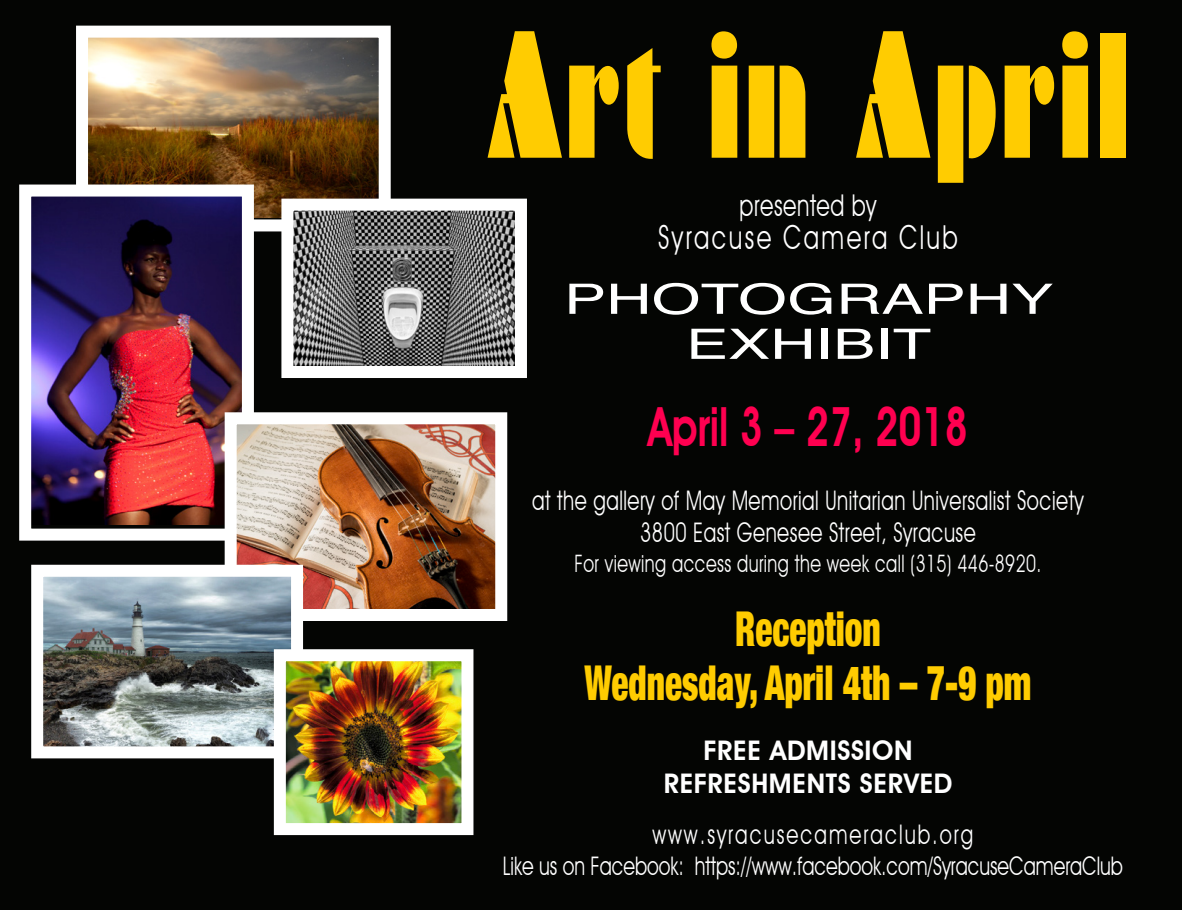
<style>
.page{position:relative;width:1182px;height:910px;background:#fff}
.page>*{position:absolute;margin:0;border:0;box-sizing:border-box;transform-origin:0 0}
.t1{font:162.9px "Braggadocio";letter-spacing:.025em;color:#ffcc01;scale:.51 1}
.t2{font:600 54px "Avant Garde IT Cby BT";color:#ff0050;scale:.74 1}
.t3{font:900 condensed 48px "Helvetica Neue";color:#ffcc01;scale:.74 1}
.t4{font:42px "Helvetica";color:#fff;scale:1.5 1}
.t5{font:33px "Avant Garde IT Cby BT";letter-spacing:.1em;color:#fff;scale:.74 1}
.t6{font:30px "Avant Garde IT Cby BT";letter-spacing:.025em;color:#fff;scale:.74 1}
.t7{font:27px "Avant Garde IT Cby BT";letter-spacing:.025em;color:#fff;scale:.74 1}
.t8{font:600 27px "Avant Garde IT Cby BT";letter-spacing:.025em;color:#fff}
.t9{font:27px "Avant Garde IT Cby BT";letter-spacing:.1em;color:#fff;scale:.74 1}
.t10{font:25.5px "Avant Garde IT Cby BT";color:#fff;scale:.75 1}
.t11{font:24px "Avant Garde IT Cby BT";letter-spacing:.025em;color:#fff;scale:.74 1}
</style>
<div class="page">
<div style="left:0;top:0;width:1182px;height:909px;background:#040503"></div>
<img style="left:89px;top:39px;width:289px;height:178px">
<div style="left:76px;top:26px;width:315px;height:205px;border:12px solid #fff"></div>
<img style="left:294px;top:211px;width:220px;height:154px">
<div style="left:281px;top:198px;width:246px;height:180px;border:12px solid #fff"></div>
<img style="left:32px;top:197px;width:209px;height:327px">
<div style="left:19px;top:184px;width:235px;height:356px;border:12px solid #fff"></div>
<img style="left:238px;top:425px;width:256px;height:183px">
<div style="left:225px;top:412px;width:282px;height:209px;border:12px solid #fff"></div>
<img style="left:44px;top:577px;width:246px;height:168px">
<div style="left:31px;top:564px;width:272px;height:194px;border:12px solid #fff"></div>
<img style="left:287px;top:662px;width:173px;height:160px">
<div style="left:274px;top:649px;width:199px;height:186px;border:12px solid #fff"></div>
<p class="t1" style="left:486px;top:-3px;width:1262px">Art in April</p>
<p class="t6" style="left:739px;top:187px;width:186px">presented by</p>
<p class="t5" style="left:658px;top:217px;width:406px">Syracuse Camera Club</p>
<p class="t4" style="left:564px;top:266px;width:327px">PHOTOGRAPHY</p>
<p class="t4" style="left:686px;top:311px;width:165px">EXHIBIT</p>
<p class="t2" style="left:648px;top:394px;width:433px">April 3 – 27, 2018</p>
<p class="t7" style="left:532px;top:484px;width:747px">at the gallery of May Memorial Unitarian Universalist Society</p>
<p class="t7" style="left:640px;top:516px;width:455px">3800 East Genesee Street, Syracuse</p>
<p class="t11" style="left:574px;top:549px;width:632px">For viewing access during the week call (315) 446-8920.</p>
<p class="t3" style="left:735px;top:589px;width:199px">Reception</p>
<p class="t3" style="left:584px;top:643px;width:605px">Wednesday, April 4th – 7-9 pm</p>
<p class="t8" style="left:703px;top:734px;width:211px">FREE ADMISSION</p>
<p class="t8" style="left:663px;top:766px;width:290px">REFRESHMENTS SERVED</p>
<p class="t9" style="left:652px;top:818px;width:435px">www.syracusecameraclub.org</p>
<p class="t10" style="left:503px;top:850px;width:828px">Like us on Facebook: https://www.facebook.com/SyracuseCameraClub</p>
</div>
